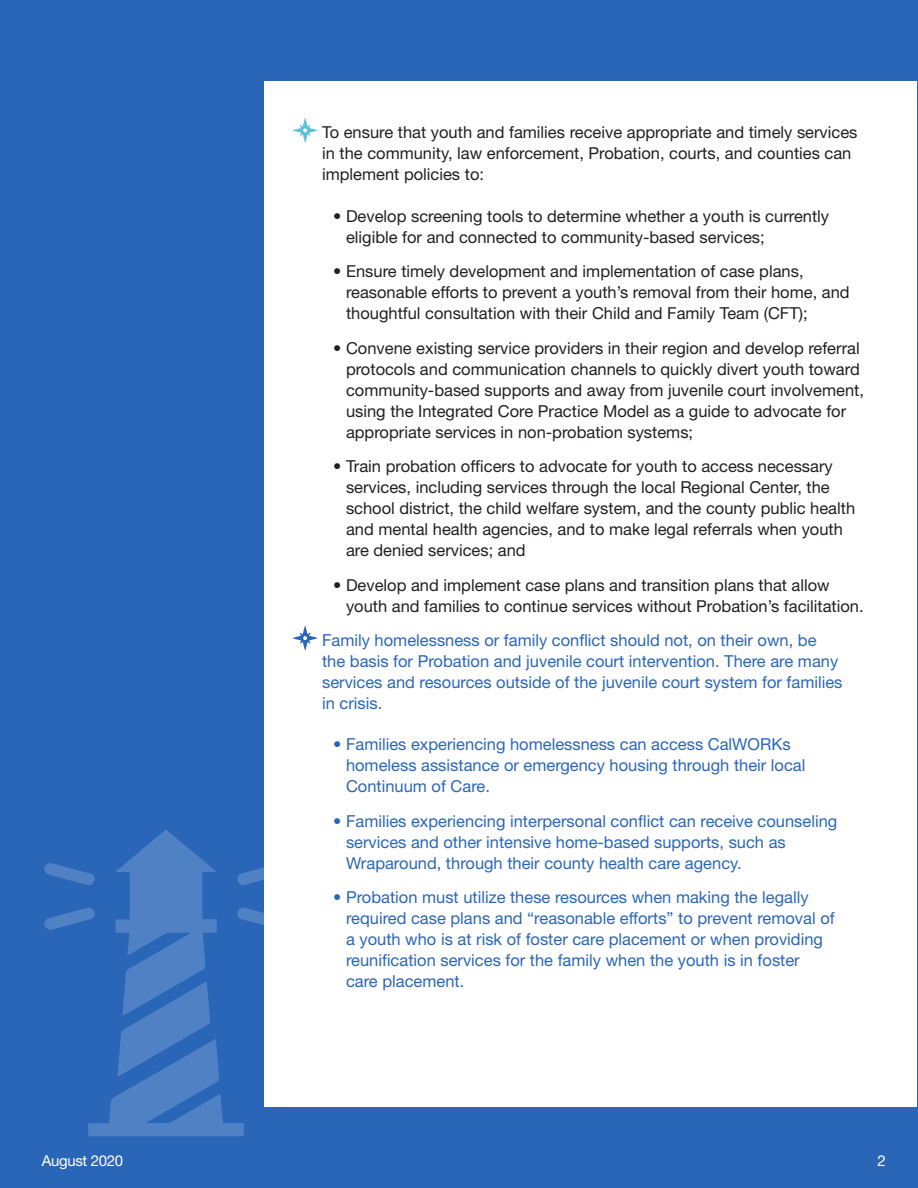
<style>
.page{position:relative;width:918px;height:1188px;background:#2a66b8}
.page>*{position:absolute;margin:0;border:0;box-sizing:border-box;transform-origin:0 0}
.Bullet_2{font:16.5px/21px "Helvetica Neue LT Pro";color:#231f20}
.Bullet_2-2{font:16.5px/21px "Helvetica Neue LT Pro";color:#2a66b8}
.Bullet_blue{font:16.5px/21px "Helvetica Neue LT Pro";color:#2a66b8}
.Bullet{font:16.5px/21px "Helvetica Neue LT Pro";color:#231f20}
.t1{font:15px "Helvetica Neue LT Pro";letter-spacing:-.02em;color:#fff}
</style>
<div class="page">
<div style="left:265px;top:81px;width:652px;height:1026px;background:#fff"></div>
<svg style="left:293px;top:118px;width:25px;height:25px"></svg>
<svg style="left:293px;top:626px;width:25px;height:25px"></svg>
<svg style="left:44px;top:829px;width:221px;height:307px"></svg>
<p class="Bullet" style="left:322px;top:122px;width:537px">To ensure that youth and families receive appropriate and timely services in the community, law enforcement, Probation, courts, and counties can implement policies to:</p>
<p class="Bullet_2" style="left:346px;top:205px;width:485px;text-indent:-13px">• Develop screening tools to determine whether a youth is currently eligible for and connected to community-based services;</p>
<p class="Bullet_2" style="left:346px;top:260px;width:505px;text-indent:-13px">• Ensure timely development and implementation of case plans, reasonable efforts to prevent a youth’s removal from their home, and thoughtful consultation with their Child and Family Team (CFT);</p>
<p class="Bullet_2" style="left:346px;top:337px;width:519px;text-indent:-13px">• Convene existing service providers in their region and develop referral protocols and communication channels to quickly divert youth toward community-based supports and away from juvenile court involvement, using the Integrated Core Practice Model as a guide to advocate for appropriate services in non-probation systems;</p>
<p class="Bullet_2" style="left:346px;top:455px;width:511px;text-indent:-13px">• Train probation officers to advocate for youth to access necessary services, including services through the local Regional Center, the school district, the child welfare system, and the county public health and mental health agencies, and to make legal referrals when youth are denied services; and</p>
<p class="Bullet_2" style="left:346px;top:574px;width:519px;text-indent:-13px">• Develop and implement case plans and transition plans that allow youth and families to continue services without Probation’s facilitation.</p>
<p class="Bullet_blue" style="left:322px;top:629px;width:522px">Family homelessness or family conflict should not, on their own, be the basis for Probation and juvenile court intervention. There are many services and resources outside of the juvenile court system for families in crisis.</p>
<p class="Bullet_2-2" style="left:346px;top:734px;width:461px;text-indent:-13px">• Families experiencing homelessness can access CalWORKs homeless assistance or emergency housing through their local<br>Continuum of Care.</p>
<p class="Bullet_2-2" style="left:346px;top:810px;width:493px;text-indent:-13px">• Families experiencing interpersonal conflict can receive counseling services and other intensive home-based supports, such as<br>Wraparound, through their county health care agency.</p>
<p class="Bullet_2-2" style="left:346px;top:887px;width:490px;text-indent:-13px">• Probation must utilize these resources when making the legally required case plans and “reasonable efforts” to prevent removal of a youth who is at risk of foster care placement or when providing reunification services for the family when the youth is in foster care placement.</p>
<p class="t1" style="left:42px;top:1152px;width:83px">August 2020</p>
<p class="t1" style="left:877px;top:1152px;width:10px">2</p>
</div>
